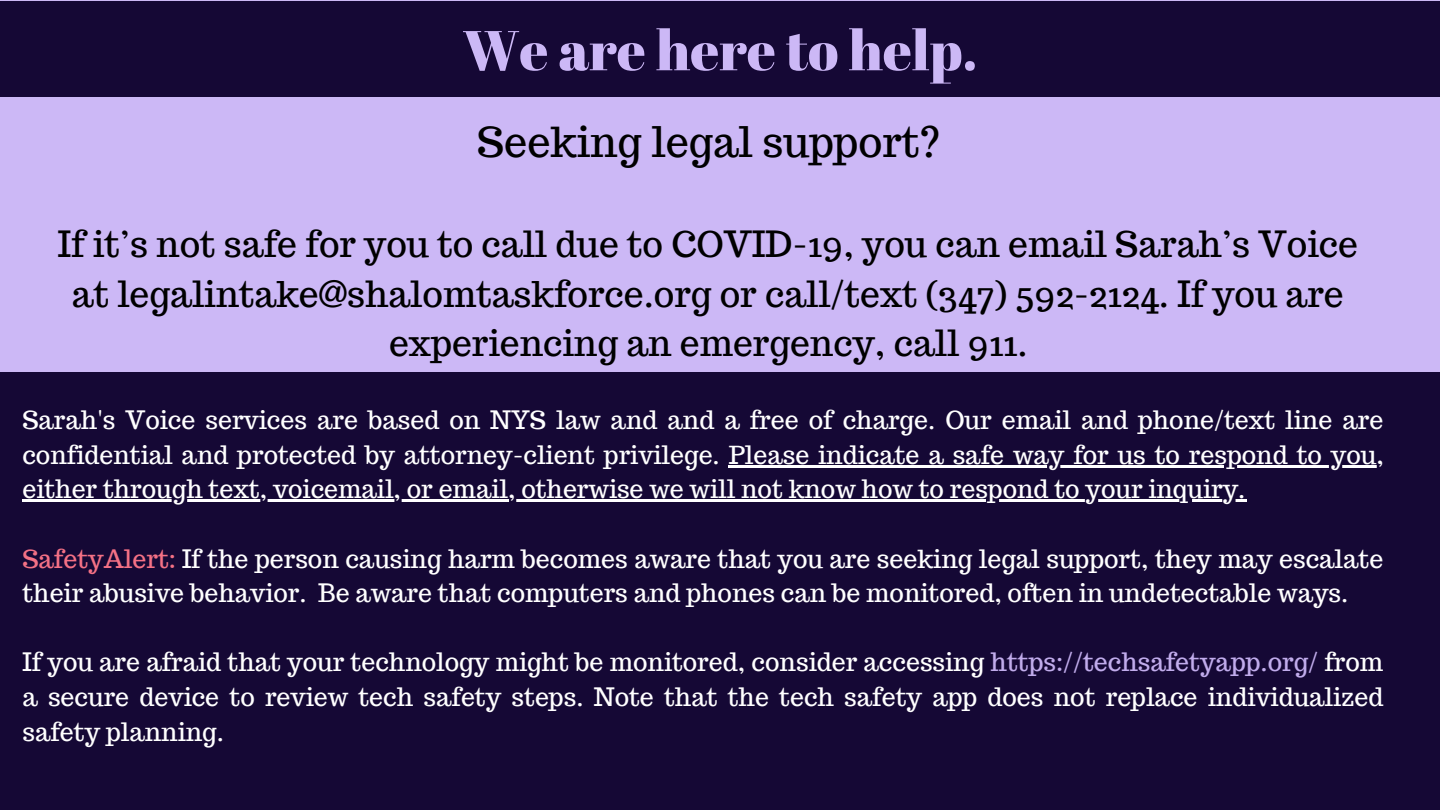
<style>
.page{position:relative;width:1440px;height:810px;background:#ccb8f6}
.page>*{position:absolute;margin:0;border:0;box-sizing:border-box;transform-origin:0 0}
.t1{font:56px "Abril Fatface";color:#ccb8f6}
.t2{font:41.3px "Trocchi";color:#000}
.t3{font:35.4px/49.1px "Trocchi";color:#000;text-align:center}
.t4{font:24.9px/34.6px "Trocchi";color:#fff;text-align:justify}
.s1{color:#f47185}
.s2{color:#c1acec}
</style>
<div class="page">
<div style="left:0;top:372px;width:1440px;height:438px;background:#150835"></div>
<div style="left:0;top:1px;width:1440px;height:96px;background:#150835"></div>
<hr style="left:729px;top:465px;width:655px;height:2px;background:#fff">
<hr style="left:22px;top:500px;width:1225px;height:2px;background:#fff">
<h1 class="t1" style="left:463px;top:11px;width:516px">We are here to help.</h1>
<h2 class="t2" style="left:477px;top:115px;width:464px">Seeking legal support?</h2>
<h3 class="t3" style="left:58px;top:220px;width:1302px">If it’s not safe for you to call due to COVID-19, you can email Sarah’s Voice at legalintake@shalomtaskforce.org or call/text (347) 592-2124. If you are experiencing an emergency, call 911.</h3>
<p class="t4" style="left:22px;top:403px;width:1363px">Sarah's Voice services are based on NYS law and and a free of charge. Our email and phone/text line are confidential and protected by attorney-client privilege. Please indicate a safe way for us to respond to you, either through text, voicemail, or email, otherwise we will not know how to respond to your inquiry.</p>
<p class="t4" style="left:22px;top:541px;width:1362px"><span class="s1">SafetyAlert:</span> If the person causing harm becomes aware that you are seeking legal support, they may escalate their abusive behavior. Be aware that computers and phones can be monitored, often in undetectable ways.</p>
<p class="t4" style="left:22px;top:645px;width:1363px">If you are afraid that your technology might be monitored, consider accessing <span class="s2">https://techsafetyapp.org/</span> from a secure device to review tech safety steps. Note that the tech safety app does not replace individualized safety planning.</p>
</div>
